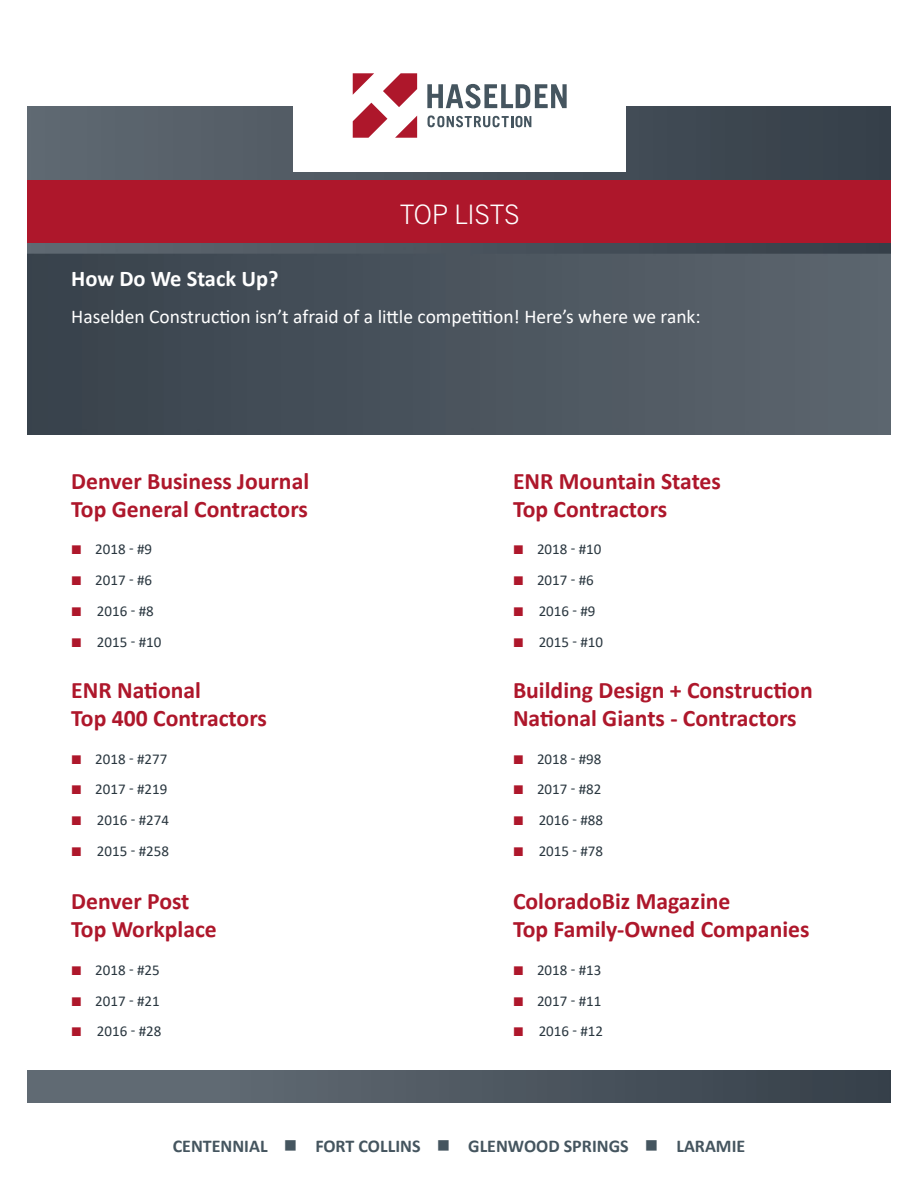
<style>
.page{position:relative;width:918px;height:1188px;background:#fff}
.page>*{position:absolute;margin:0;border:0;box-sizing:border-box;transform-origin:0 0}
.Arrow_Bullets{font:300 27px "Trade Gothic Next LT Pro";color:#fff}
.Section_Header{font:700 23.7px "Calibri";color:#ae172b}
.Section_Header-2{font:700 22.5px "Calibri";color:#fff}
.Paragraph_TEXT{font:19.5px "Calibri";color:#fff}
.ABC{font:700 18px "Calibri";color:#45555f}
.Paragraph_subhead{font:15px "Calibri";color:#29363f}
</style>
<div class="page">
<img style="left:27px;top:107px;width:864px;height:996px">
<div style="left:27px;top:180px;width:864px;height:63px;background:#ae172b"></div>
<div style="left:0;top:435px;width:918px;height:635px;background:#fff"></div>
<div style="left:293px;top:0;width:333px;height:171px;background:#fff"></div>
<svg style="left:427px;top:84px;width:140px;height:24px"></svg>
<svg style="left:428px;top:115px;width:103px;height:12px"></svg>
<svg style="left:353px;top:73px;width:64px;height:65px"></svg>
<p class="Arrow_Bullets" style="left:400px;top:195px;width:121px">TOP LISTS</p>
<p class="Section_Header-2" style="left:71px;top:262px;width:209px">How Do We Stack Up?</p>
<p class="Paragraph_TEXT" style="left:71px;top:303px;width:631px">Haselden Construction isn’t afraid of a little competition! Here’s where we rank:</p>
<p class="Section_Header" style="left:71px;top:464px;width:239px">Denver Business Journal</p>
<p class="Section_Header" style="left:71px;top:492px;width:238px">Top General Contractors</p>
<p class="Paragraph_subhead" style="left:95px;top:539px;width:58px">2018 - #9</p>
<p class="Paragraph_subhead" style="left:95px;top:570px;width:58px">2017 - #6</p>
<p class="Paragraph_subhead" style="left:97px;top:601px;width:58px">2016 - #8</p>
<p class="Paragraph_subhead" style="left:97px;top:631px;width:66px">2015 - #10</p>
<p class="Section_Header" style="left:71px;top:673px;width:131px">ENR National</p>
<p class="Section_Header" style="left:71px;top:702px;width:197px">Top 400 Contractors</p>
<p class="Paragraph_subhead" style="left:95px;top:748px;width:74px">2018 - #277</p>
<p class="Paragraph_subhead" style="left:95px;top:779px;width:74px">2017 - #219</p>
<p class="Paragraph_subhead" style="left:97px;top:810px;width:74px">2016 - #274</p>
<p class="Paragraph_subhead" style="left:97px;top:841px;width:74px">2015 - #258</p>
<p class="Section_Header" style="left:71px;top:884px;width:120px">Denver Post</p>
<p class="Section_Header" style="left:71px;top:913px;width:147px">Top Workplace</p>
<p class="Paragraph_subhead" style="left:95px;top:960px;width:66px">2018 - #25</p>
<p class="Paragraph_subhead" style="left:95px;top:990px;width:66px">2017 - #21</p>
<p class="Paragraph_subhead" style="left:97px;top:1021px;width:66px">2016 - #28</p>
<p class="Section_Header" style="left:513px;top:464px;width:210px">ENR Mountain States</p>
<p class="Section_Header" style="left:513px;top:492px;width:156px">Top Contractors</p>
<p class="Paragraph_subhead" style="left:537px;top:539px;width:66px">2018 - #10</p>
<p class="Paragraph_subhead" style="left:537px;top:570px;width:58px">2017 - #6</p>
<p class="Paragraph_subhead" style="left:539px;top:601px;width:58px">2016 - #9</p>
<p class="Paragraph_subhead" style="left:539px;top:631px;width:66px">2015 - #10</p>
<p class="Section_Header" style="left:513px;top:673px;width:301px">Building Design + Construction</p>
<p class="Section_Header" style="left:513px;top:702px;width:285px">National Giants - Contractors</p>
<p class="Paragraph_subhead" style="left:537px;top:748px;width:66px">2018 - #98</p>
<p class="Paragraph_subhead" style="left:537px;top:779px;width:66px">2017 - #82</p>
<p class="Paragraph_subhead" style="left:539px;top:810px;width:66px">2016 - #88</p>
<p class="Paragraph_subhead" style="left:539px;top:841px;width:66px">2015 - #78</p>
<p class="Section_Header" style="left:513px;top:884px;width:219px">ColoradoBiz Magazine</p>
<p class="Section_Header" style="left:513px;top:913px;width:298px">Top Family-Owned Companies</p>
<p class="Paragraph_subhead" style="left:537px;top:960px;width:66px">2018 - #13</p>
<p class="Paragraph_subhead" style="left:537px;top:990px;width:66px">2017 - #11</p>
<p class="Paragraph_subhead" style="left:539px;top:1021px;width:66px">2016 - #12</p>
<p class="ABC" style="left:173px;top:1134px;width:574px">CENTENNIAL ■ FORT COLLINS ■ GLENWOOD SPRINGS ■ LARAMIE</p>
</div>
